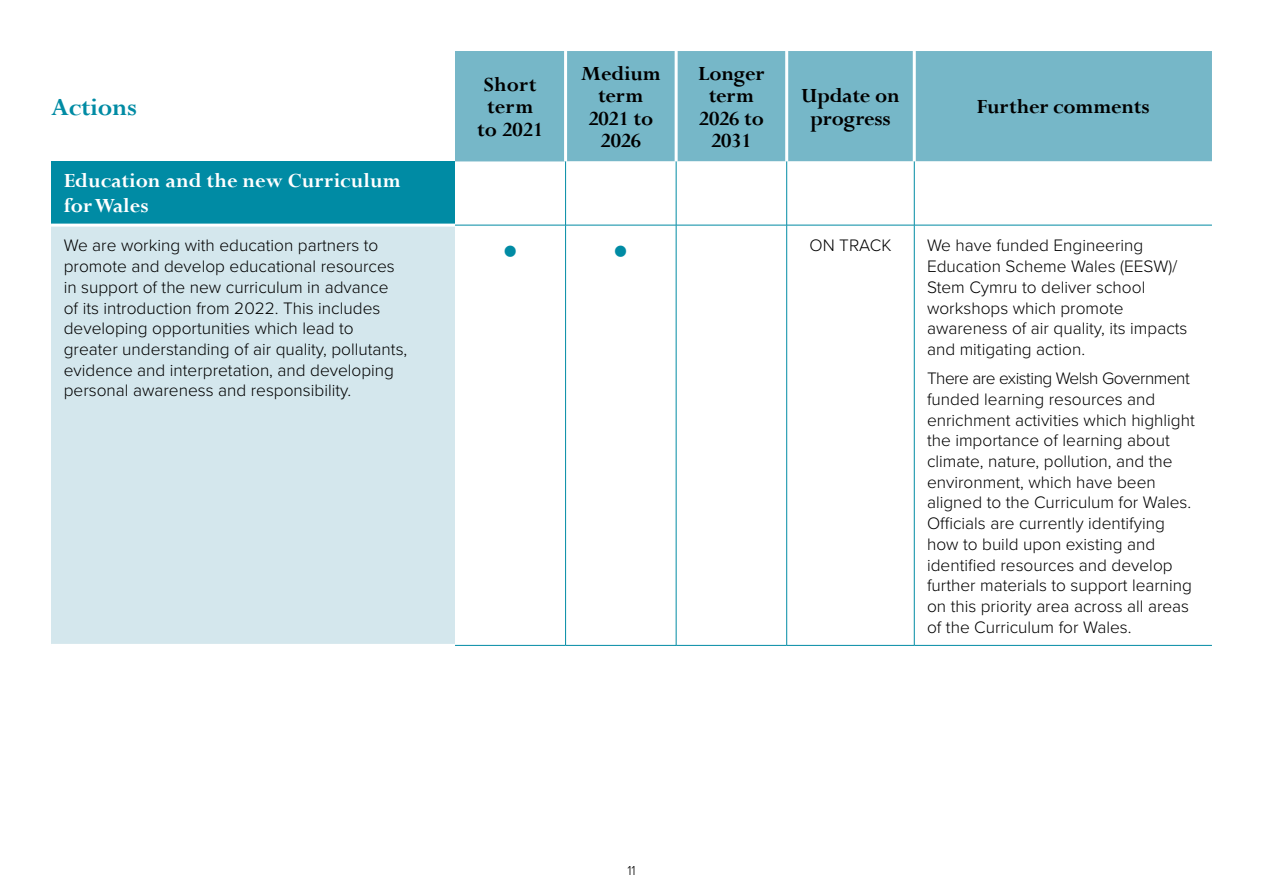
<style>
.page{position:relative;width:1263px;height:893px;background:#fff}
.page>*{position:absolute;margin:0;border:0;box-sizing:border-box;transform-origin:0 0}
.Centred_Dot{font:700 45px "Perpetua";color:#008ba4}
.Action_Heading{font:700 27px "Perpetua";letter-spacing:-.01em;color:#008ba4}
.Table_Headings_Centr{font:700 22.5px/22.5px "Perpetua";letter-spacing:-.01em;color:#000;text-align:center}
.White_Sub_Headings{font:700 22.5px/25.5px "Perpetua";color:#fff}
.Body_Text{font:700 22.5px/22.5px "Perpetua";color:#000;text-align:center}
.Body_Text-2{font:300 17.25px/20.7px "Proxima Nova";color:#000}
.Body_Text_Centred{font:300 17.25px "Proxima Nova";color:#000}
.t1{font:300 13.5px "Proxima Nova";color:#000}
</style>
<div class="page">
<div style="left:455px;top:51px;width:111px;height:110px;background:#76b7c8"></div>
<div style="left:567px;top:51px;width:645px;height:110px;background:#76b7c8"></div>
<div style="left:51px;top:161px;width:404px;height:64px;background:#008ba4"></div>
<svg style="left:455px;top:161px;width:757px;height:484px"></svg>
<div style="left:51px;top:225px;width:404px;height:420px;background:#d4e7ed"></div>
<hr style="left:564px;top:51px;width:3px;height:110px;background:#fff">
<hr style="left:675px;top:51px;width:3px;height:110px;background:#fff">
<hr style="left:785px;top:51px;width:3px;height:110px;background:#fff">
<hr style="left:913px;top:51px;width:3px;height:110px;background:#fff">
<hr style="left:51px;top:224px;width:404px;height:3px;background:#fff">
<hr style="left:51px;top:644px;width:404px;height:3px;background:#fff">
<hr style="left:565px;top:161px;width:1px;height:64px;background:#008ba4">
<hr style="left:676px;top:161px;width:1px;height:64px;background:#008ba4">
<hr style="left:786px;top:161px;width:1px;height:64px;background:#008ba4">
<hr style="left:914px;top:161px;width:1px;height:64px;background:#008ba4">
<hr style="left:455px;top:225px;width:111px;height:1px;background:#008ba4">
<hr style="left:566px;top:225px;width:110px;height:1px;background:#008ba4">
<hr style="left:565px;top:225px;width:1px;height:420px;background:#008ba4">
<hr style="left:676px;top:225px;width:111px;height:1px;background:#008ba4">
<hr style="left:676px;top:225px;width:1px;height:420px;background:#008ba4">
<hr style="left:787px;top:225px;width:127px;height:1px;background:#008ba4">
<hr style="left:786px;top:225px;width:1px;height:420px;background:#008ba4">
<hr style="left:914px;top:225px;width:298px;height:1px;background:#008ba4">
<hr style="left:914px;top:225px;width:1px;height:420px;background:#008ba4">
<hr style="left:455px;top:645px;width:111px;height:1px;background:#008ba4">
<hr style="left:566px;top:645px;width:110px;height:1px;background:#008ba4">
<hr style="left:676px;top:645px;width:111px;height:1px;background:#008ba4">
<hr style="left:787px;top:645px;width:127px;height:1px;background:#008ba4">
<hr style="left:914px;top:645px;width:298px;height:1px;background:#008ba4">
<p class="Action_Heading" style="left:51px;top:90px;width:87px">Actions</p>
<p class="Body_Text" style="left:477px;top:73px;width:68px">Short term to 2021</p>
<p class="Table_Headings_Centr" style="left:581px;top:61px;width:81px">Medium term<br>2021 to<br>2026</p>
<p class="Table_Headings_Centr" style="left:698px;top:61px;width:68px">Longer term<br>2026 to<br>2031</p>
<p class="Table_Headings_Centr" style="left:801px;top:84px;width:100px">Update on progress</p>
<p class="Table_Headings_Centr" style="left:976px;top:95px;width:175px">Further comments</p>
<p class="White_Sub_Headings" style="left:64px;top:167px;width:338px">Education and the new Curriculum forWales</p>
<p class="Body_Text-2" style="left:64px;top:234px;width:345px">We are working with education partners to promote and develop educational resources in support of the new curriculum in advance<br>of its introduction from 2022. This includes developing opportunities which lead to greater understanding of air quality, pollutants, evidence and interpretation, and developing personal awareness and responsibility.</p>
<p class="Centred_Dot" style="left:502px;top:225px;width:17px">•</p>
<p class="Centred_Dot" style="left:613px;top:225px;width:17px">•</p>
<p class="Body_Text_Centred" style="left:809px;top:233px;width:83px">ON TRACK</p>
<p class="Body_Text-2" style="left:927px;top:234px;width:262px">We have funded Engineering<br>Education Scheme Wales (EESW)/<br>Stem Cymru to deliver school workshops which promote awareness of air quality, its impacts and mitigating action.</p>
<p class="Body_Text-2" style="left:927px;top:367px;width:269px">There are existing Welsh Government funded learning resources and enrichment activities which highlight the importance of learning about climate, nature, pollution, and the environment, which have been aligned to the Curriculum for Wales.<br>Officials are currently identifying how to build upon existing and identified resources and develop further materials to support learning on this priority area across all areas of the Curriculum for Wales.</p>
<p class="t1" style="left:627px;top:860px;width:10px">11</p>
</div>
